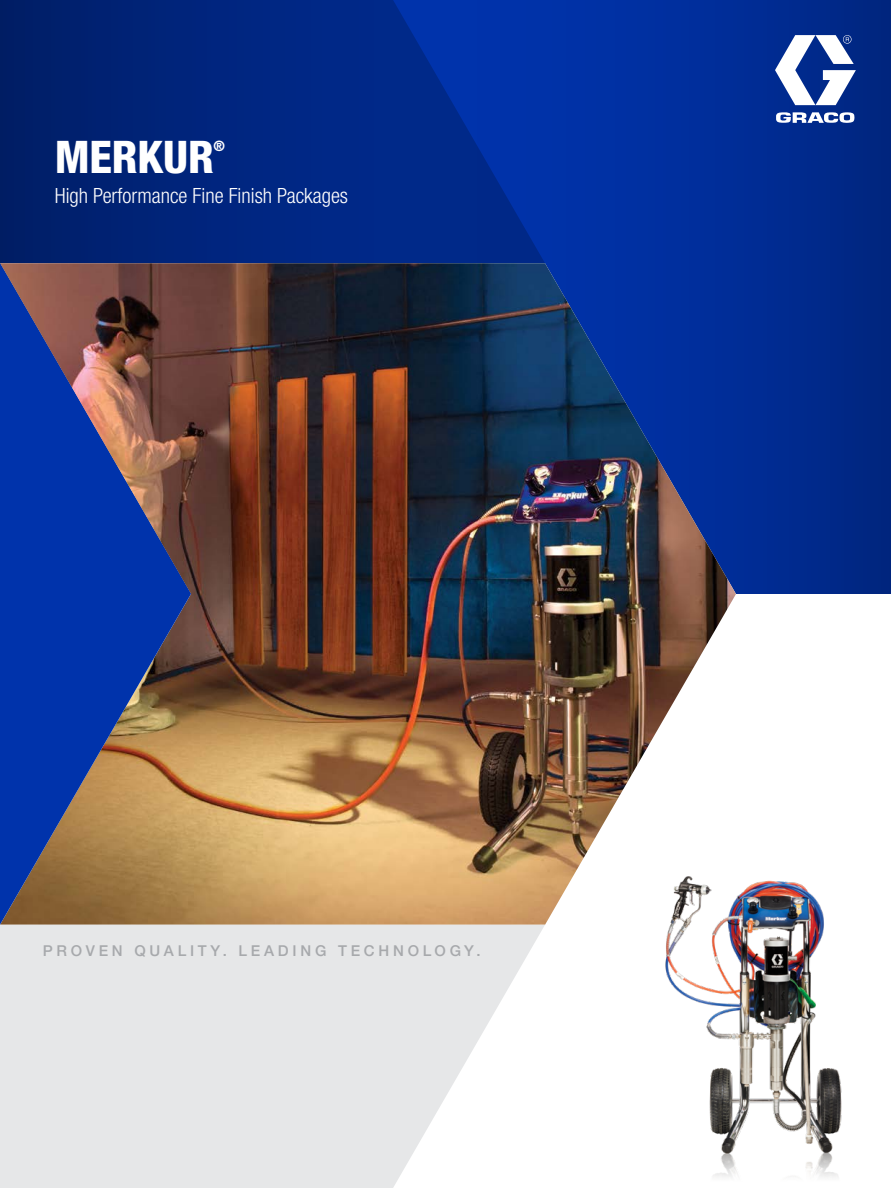
<style>
.page{position:relative;width:891px;height:1188px;background:#fff}
.page>*{position:absolute;margin:0;border:0;box-sizing:border-box;transform-origin:0 0}
.t1{font:800 condensed 45px "Helvetica Neue LTW1 G";letter-spacing:-.005em;color:#fff}
.t2{font:300 condensed 21px "Helvetica Neue LTW1 G";color:#fff}
.t3{font:500 15px "Helvetica Neue LTW1 G";letter-spacing:.25em;color:#a7a9ac}
.t4{font:800 condensed 14.4px "Helvetica Neue LTW1 G";color:#fff}
</style>
<div class="page">
<div style="left:0;top:0;width:891px;height:594px;background:#00298c"></div>
<svg style="left:0;top:0;width:736px;height:263px"></svg>
<img style="left:191px;top:263px;width:545px;height:662px">
<svg style="left:0;top:263px;width:191px;height:662px;background:#4a4e7a"></svg>
<svg style="left:0;top:925px;width:545px;height:263px;background:#e9eaeb"></svg>
<svg style="left:775px;top:35px;width:81px;height:70px"></svg>
<svg style="left:776px;top:112px;width:79px;height:11px"></svg>
<img style="left:635px;top:858px;width:207px;height:319px">
<h1 class="t1" style="left:55px;top:129px;width:161px">MERKUR</h1>
<p class="t4" style="left:213px;top:137px;width:13px">®</p>
<p class="t2" style="left:55px;top:183px;width:295px">High Performance Fine Finish Packages</p>
<p class="t3" style="left:43px;top:941px;width:439px">PROVEN QUALITY. LEADING TECHNOLOGY.</p>
</div>
